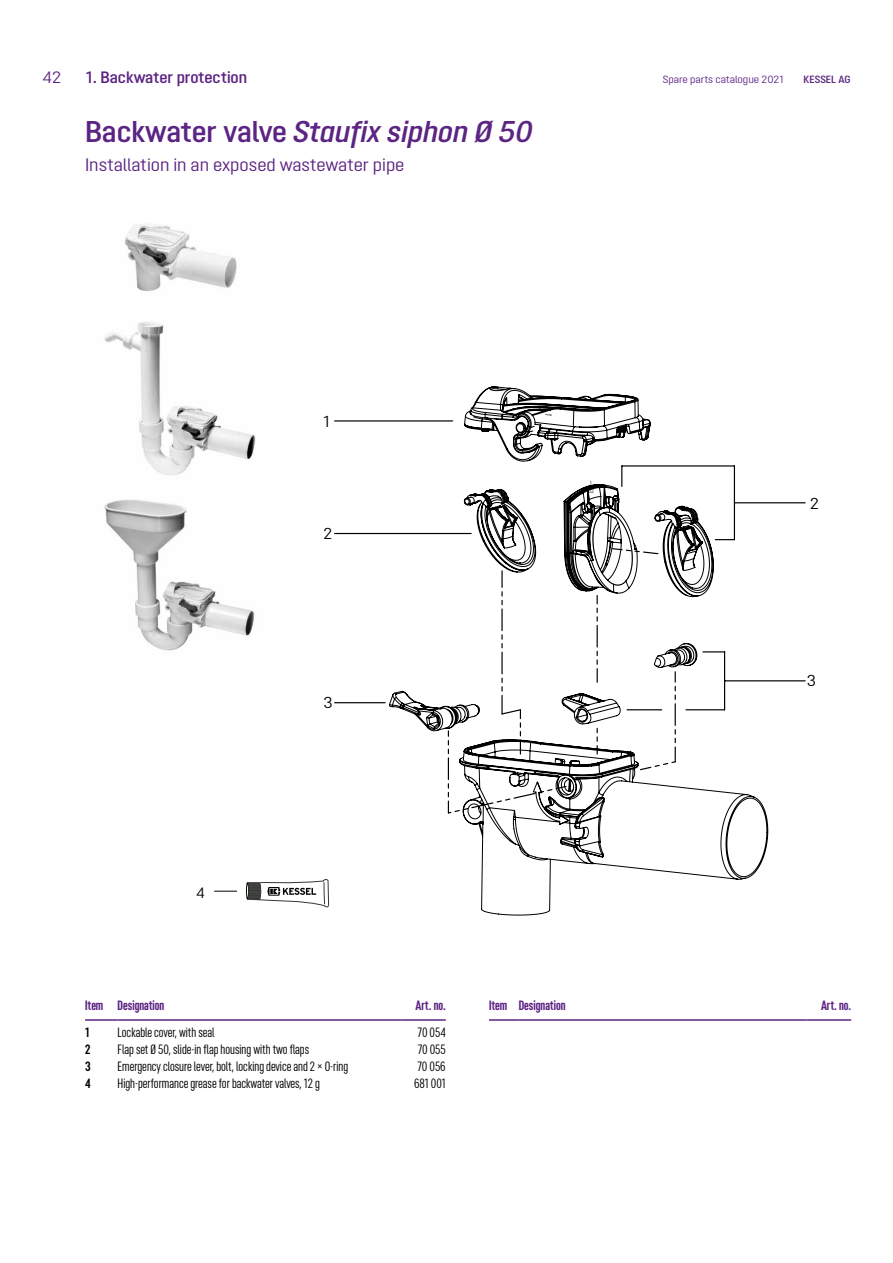
<style>
.page{position:relative;width:893px;height:1263px;background:#fff}
.page>*{position:absolute;margin:0;border:0;box-sizing:border-box;transform-origin:0 0}
.t1{font:italic 600 30px "Opinion Pro";color:#5c2483}
.t2{font:18px "Opinion Pro";color:#5c2483}
.t3{font:600 16.5px "Opinion Pro";color:#5c2483}
.t4{font:16.5px "Opinion Pro";color:#5c2483}
.t5{font:15.9px "Opinion Pro";color:#000}
.t6{font:15px "Opinion Pro";color:#000}
.t7{font:extra-condensed 13.5px "Opinion Pro";color:#000}
.t8{font:700 extra-condensed 13.5px "Opinion Pro";color:#5c2483}
.t9{font:700 extra-condensed 13.5px "Opinion Pro";color:#000}
.t10{font:10.5px "Opinion Pro";color:#5c2483}
.t11{font:600 10.5px "Opinion Pro";color:#5c2483}
.s1{font-style:normal}
</style>
<div class="page">
<hr style="left:85px;top:1019px;width:33px;height:2px;background:#5c2483">
<hr style="left:118px;top:1019px;width:283px;height:2px;background:#5c2483">
<hr style="left:401px;top:1019px;width:45px;height:2px;background:#5c2483">
<hr style="left:489px;top:1019px;width:30px;height:2px;background:#5c2483">
<hr style="left:519px;top:1019px;width:287px;height:2px;background:#5c2483">
<hr style="left:806px;top:1019px;width:45px;height:2px;background:#5c2483">
<hr style="left:335px;top:420px;width:118px;height:1px;background:#000">
<hr style="left:335px;top:702px;width:50px;height:1px;background:#000">
<hr style="left:335px;top:533px;width:136px;height:1px;background:#000">
<hr style="left:734px;top:502px;width:71px;height:1px;background:#000">
<hr style="left:725px;top:680px;width:80px;height:1px;background:#000">
<svg style="left:389px;top:386px;width:379px;height:530px"></svg>
<img style="left:125px;top:224px;width:112px;height:67px">
<img style="left:104px;top:322px;width:152px;height:154px">
<img style="left:104px;top:499px;width:151px;height:152px">
<div style="left:246px;top:882px;width:3px;height:17px;border:1px solid #000;border-radius:50%"></div>
<svg style="left:247px;top:879px;width:82px;height:28px"></svg>
<svg style="left:214px;top:891px;width:23px;height:1px"></svg>
<p class="t4" style="left:43px;top:68px;width:20px">42</p>
<p class="t3" style="left:86px;top:68px;width:163px">1. Backwater protection</p>
<p class="t10" style="left:663px;top:74px;width:122px">Spare parts catalogue 2021</p>
<p class="t11" style="left:804px;top:74px;width:48px">KESSEL AG</p>
<h1 class="t1" style="left:85px;top:114px;width:449px"><span class="s1">Backwater valve</span> Staufix siphon Ø 50</h1>
<h2 class="t2" style="left:85px;top:154px;width:321px">Installation in an exposed wastewater pipe</h2>
<p class="t5" style="left:323px;top:412px;width:8px">1</p>
<p class="t5" style="left:323px;top:524px;width:10px">2</p>
<p class="t5" style="left:323px;top:693px;width:11px">3</p>
<p class="t5" style="left:810px;top:494px;width:10px">2</p>
<p class="t5" style="left:807px;top:671px;width:11px">3</p>
<p class="t6" style="left:196px;top:884px;width:10px">4</p>
<p class="t8" style="left:85px;top:997px;width:81px">Item Designation</p>
<p class="t8" style="left:416px;top:997px;width:32px">Art. no.</p>
<p class="t9" style="left:85px;top:1024px;width:6px">1</p>
<p class="t7" style="left:118px;top:1025px;width:99px">Lockable cover, with seal</p>
<p class="t7" style="left:418px;top:1025px;width:30px">70 054</p>
<p class="t9" style="left:85px;top:1041px;width:7px">2</p>
<p class="t7" style="left:118px;top:1041px;width:193px">Flap set Ø 50, slide-in flap housing with two flaps</p>
<p class="t7" style="left:418px;top:1041px;width:30px">70 055</p>
<p class="t9" style="left:85px;top:1058px;width:7px">3</p>
<p class="t7" style="left:118px;top:1058px;width:232px">Emergency closure lever, bolt, locking device and 2 × O-ring</p>
<p class="t7" style="left:417px;top:1058px;width:30px">70 056</p>
<p class="t9" style="left:85px;top:1075px;width:7px">4</p>
<p class="t7" style="left:118px;top:1075px;width:204px">High-performance grease for backwater valves, 12 g</p>
<p class="t7" style="left:414px;top:1075px;width:33px">681 001</p>
<p class="t8" style="left:489px;top:997px;width:78px">Item Designation</p>
<p class="t8" style="left:821px;top:997px;width:32px">Art. no.</p>
</div>
